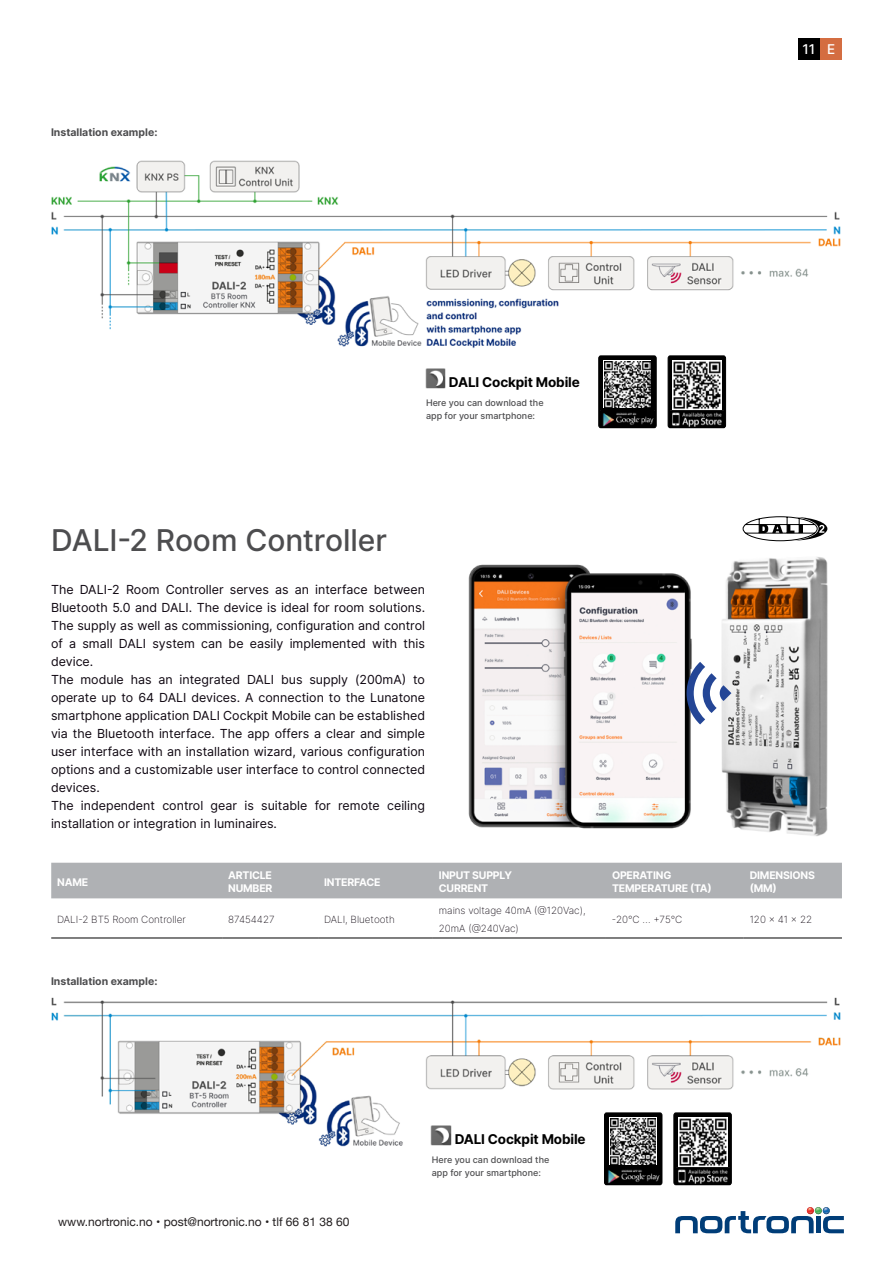
<style>
.page{position:relative;width:893px;height:1263px;background:#fff}
.page>*{position:absolute;margin:0;border:0;box-sizing:border-box;transform-origin:0 0}
.t1{font:500 30px "Inter";color:#4d4d4f}
.t2{font:700 13.5px "Inter";letter-spacing:-.01em;color:#000}
.t3{font:500 13.5px "Inter";color:#fff}
.t4{font:12.45px/18px "Inter";color:#0e0610}
.t5{font:12px "Helvetica Neue";color:#231f20}
.t6{font:700 10.5px/13.5px "Inter";letter-spacing:-.02em;color:#fff}
.t7{font:700 10.5px "Inter";color:#4d4d4f}
.t8{font:9.9px/18px "Inter Extra Light BETA";color:#0e0610}
.t9{font:500 9px/12.5px "Inter";color:#4d4d4f}
</style>
<div class="page">
<div style="left:798px;top:38px;width:21px;height:22px;background:#000"></div>
<div style="left:821px;top:38px;width:21px;height:22px;background:#d46d41"></div>
<img style="left:51px;top:160px;width:790px;height:196px">
<img style="left:51px;top:997px;width:790px;height:153px">
<div style="left:51px;top:863px;width:791px;height:35px;background:#afb1b4"></div>
<hr style="left:51px;top:938px;width:171px;height:1px;background:#000">
<hr style="left:222px;top:938px;width:96px;height:1px;background:#000">
<hr style="left:318px;top:938px;width:115px;height:1px;background:#000">
<hr style="left:433px;top:938px;width:173px;height:1px;background:#000">
<hr style="left:606px;top:938px;width:138px;height:1px;background:#000">
<hr style="left:744px;top:938px;width:98px;height:1px;background:#000">
<img style="left:468px;top:564px;width:224px;height:265px">
<img style="left:721px;top:557px;width:107px;height:279px">
<svg style="left:686px;top:662px;width:45px;height:62px"></svg>
<svg style="left:743px;top:516px;width:84px;height:25px"></svg>
<div style="left:604px;top:1113px;width:58px;height:72px;background:#000;border-radius:2px"></div>
<div style="left:604px;top:1113px;width:58px;height:72px;border:1px solid #000;border-radius:2px"></div>
<img style="left:606px;top:1169px;width:54px;height:16px">
<svg style="left:609px;top:1117px;width:48px;height:48px"></svg>
<img style="left:611px;top:1119px;width:45px;height:45px">
<div style="left:599px;top:356px;width:57px;height:72px;background:#000;border-radius:2px"></div>
<div style="left:599px;top:356px;width:57px;height:72px;border:1px solid #000;border-radius:2px"></div>
<img style="left:601px;top:412px;width:53px;height:16px">
<svg style="left:604px;top:360px;width:47px;height:48px"></svg>
<img style="left:605px;top:362px;width:45px;height:45px">
<div style="left:674px;top:1113px;width:57px;height:72px;background:linear-gradient(to right,#000,#000);border-radius:2px"></div>
<div style="left:674px;top:1113px;width:57px;height:72px;border:1px solid #000;border-radius:2px"></div>
<img style="left:678px;top:1117px;width:49px;height:49px">
<img style="left:677px;top:1167px;width:52px;height:18px">
<svg style="left:668px;top:356px;width:58px;height:72px"></svg>
<div style="left:668px;top:356px;width:58px;height:72px;border:1px solid #000;border-radius:2px"></div>
<img style="left:672px;top:361px;width:49px;height:49px">
<img style="left:671px;top:410px;width:52px;height:18px">
<img style="left:431px;top:1124px;width:21px;height:21px">
<img style="left:425px;top:368px;width:21px;height:20px">
<svg style="left:675px;top:1207px;width:169px;height:26px"></svg>
<p class="t7" style="left:51px;top:125px;width:108px">Installation example:</p>
<p class="t2" style="left:449px;top:372px;width:132px">DALI Cockpit Mobile</p>
<p class="t9" style="left:426px;top:396px;width:119px">Here you can download the app for your smartphone:</p>
<h1 class="t1" style="left:51px;top:518px;width:337px">DALI-2 Room Controller</h1>
<p class="t4" style="left:51px;top:580px;width:376px">The DALI-2 Room Controller serves as an interface between Bluetooth 5.0 and DALI. The device is ideal for room solutions.<br>The supply as well as commissioning, configuration and control of a small DALI system can be easily implemented with this device.<br>The module has an integrated DALI bus supply (200mA) to operate up to 64 DALI devices. A connection to the Lunatone smartphone application DALI Cockpit Mobile can be established via the Bluetooth interface. The app offers a clear and simple user interface with an installation wizard, various configuration options and a customizable user interface to control connected devices.<br>The independent control gear is suitable for remote ceiling installation or integration in luminaires.</p>
<p class="t3" style="left:802px;top:39px;width:34px">11 E</p>
<p class="t6" style="left:57px;top:875px;width:33px">NAME</p>
<p class="t6" style="left:228px;top:868px;width:46px">ARTICLE<br>NUMBER</p>
<p class="t6" style="left:324px;top:875px;width:58px">INTERFACE</p>
<p class="t6" style="left:439px;top:868px;width:75px">INPUT SUPPLY<br>CURRENT</p>
<p class="t6" style="left:612px;top:868px;width:101px">OPERATING<br>TEMPERATURE (TA)</p>
<p class="t6" style="left:750px;top:868px;width:67px">DIMENSIONS (MM)</p>
<p class="t8" style="left:57px;top:910px;width:130px">DALI-2 BT5 Room Controller</p>
<p class="t8" style="left:228px;top:910px;width:48px">87454427</p>
<p class="t8" style="left:324px;top:910px;width:72px">DALI, Bluetooth</p>
<p class="t8" style="left:439px;top:901px;width:148px">mains voltage 40mA (@120Vac),<br>20mA (@240Vac)</p>
<p class="t8" style="left:612px;top:910px;width:72px">-20°C … +75°C</p>
<p class="t8" style="left:750px;top:910px;width:64px">120 x 41 x 22</p>
<p class="t7" style="left:51px;top:973px;width:108px">Installation example:</p>
<p class="t5" style="left:58px;top:1212px;width:293px">www.nortronic.no • post@nortronic.no • tlf 66 81 38 60</p>
<p class="t2" style="left:455px;top:1129px;width:132px">DALI Cockpit Mobile</p>
<p class="t9" style="left:432px;top:1153px;width:119px">Here you can download the app for your smartphone:</p>
</div>
